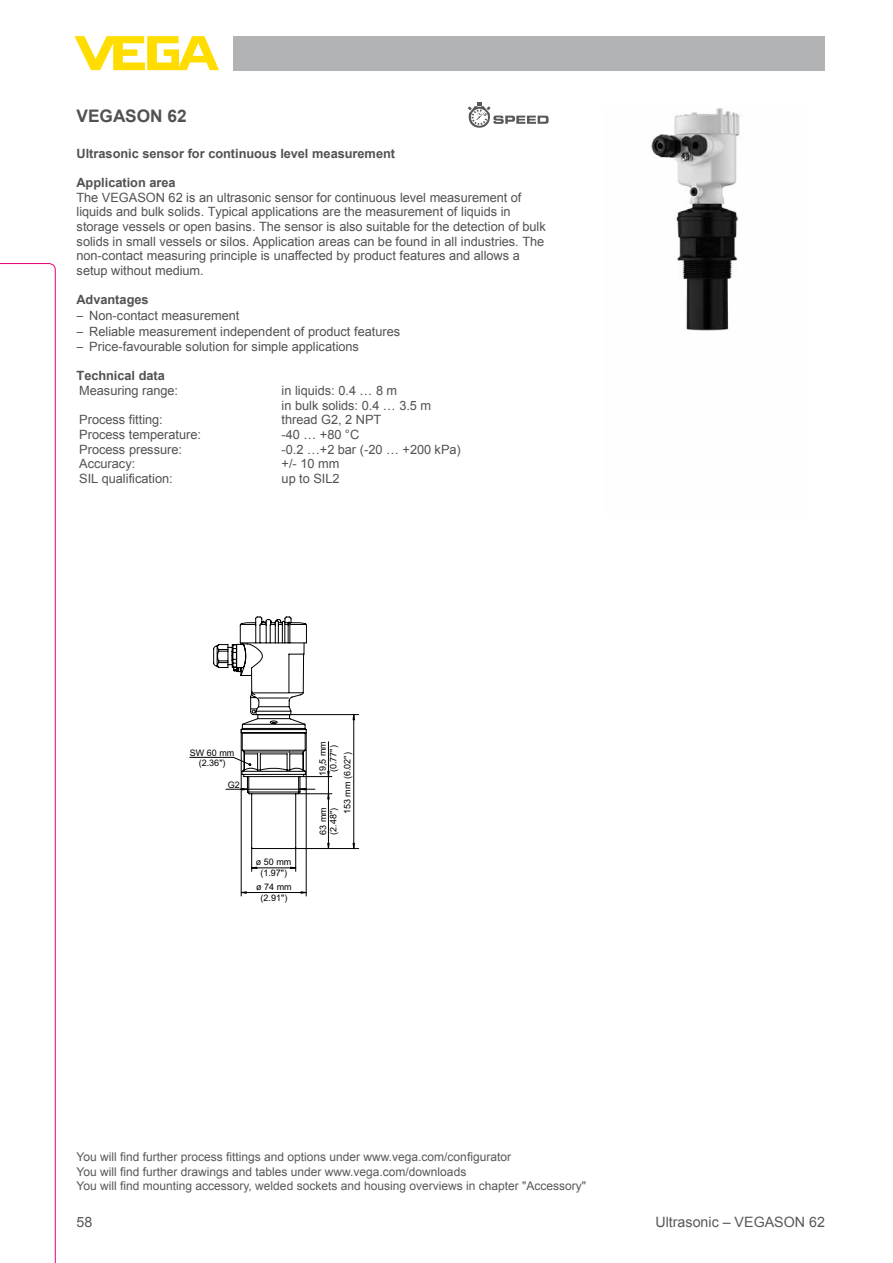
<style>
.page{position:relative;width:893px;height:1263px;background:#fff}
.page>*{position:absolute;margin:0;border:0;box-sizing:border-box;transform-origin:0 0}
.t1{font:700 17.25px "Arial";color:#525252}
.t2{font:14.25px "Arial";color:#58585a}
.t3{font:12.75px/14.7px "Arial";letter-spacing:-.005em;color:#525252}
.t4{font:700 12.75px "Arial";letter-spacing:-.005em;color:#525252}
.t5{font:12px/14.4px "Arial";color:#58585a}
.t6{font:9px/10.5px "Arial";color:#000;text-align:center}
</style>
<div class="page">
<div style="left:234px;top:36px;width:591px;height:34px;background:#b1b3b4"></div>
<svg style="left:74px;top:36px;width:145px;height:34px"></svg>
<svg style="left:468px;top:102px;width:81px;height:26px"></svg>
<img style="left:651px;top:108px;width:89px;height:223px">
<svg style="left:189px;top:617px;width:170px;height:279px"></svg>
<svg style="left:0;top:263px;width:56px;height:1000px"></svg>
<h1 class="t1" style="left:77px;top:105px;width:112px">VEGASON 62</h1>
<p class="t4" style="left:77px;top:145px;width:320px">Ultrasonic sensor for continuous level measurement</p>
<p class="t4" style="left:77px;top:174px;width:101px">Application area</p>
<p class="t3" style="left:77px;top:190px;width:471px">The VEGASON 62 is an ultrasonic sensor for continuous level measurement of liquids and bulk solids. Typical applications are the measurement of liquids in storage vessels or open basins. The sensor is also suitable for the detection of bulk solids in small vessels or silos. Application areas can be found in all industries. The non-contact measuring principle is unaffected by product features and allows a setup without medium.</p>
<p class="t4" style="left:77px;top:291px;width:74px">Advantages</p>
<p class="t3" style="left:89px;top:308px;width:312px;line-height:15.6px">Non-contact measurement<br>Reliable measurement independent of product features<br>Price-favourable solution for simple applications</p>
<p class="t4" style="left:77px;top:367px;width:90px">Technical data</p>
<p class="t3" style="left:79px;top:383px;width:100px">Measuring range:</p>
<p class="t3" style="left:282px;top:383px;width:151px">in liquids: 0.4 … 8 m<br>in bulk solids: 0.4 … 3.5 m</p>
<p class="t3" style="left:79px;top:413px;width:85px">Process fitting:</p>
<p class="t3" style="left:282px;top:413px;width:101px">thread G2, 2 NPT</p>
<p class="t3" style="left:79px;top:427px;width:123px">Process temperature:</p>
<p class="t3" style="left:282px;top:427px;width:79px">-40 … +80 °C</p>
<p class="t3" style="left:79px;top:442px;width:104px">Process pressure:</p>
<p class="t3" style="left:282px;top:442px;width:181px">-0.2 …+2 bar (-20 … +200 kPa)</p>
<p class="t3" style="left:79px;top:456px;width:58px">Accuracy:</p>
<p class="t3" style="left:282px;top:456px;width:59px">+/- 10 mm</p>
<p class="t3" style="left:79px;top:471px;width:95px">SIL qualification:</p>
<p class="t3" style="left:282px;top:471px;width:59px">up to SIL2</p>
<p class="t6" style="left:190px;top:747px;width:46px">SW 60 mm (2.36")</p>
<p class="t6" style="left:228px;top:779px;width:14px">G2</p>
<p class="t6" style="left:256px;top:857px;width:37px">ø 50 mm (1.97")</p>
<p class="t6" style="left:256px;top:882px;width:37px">ø 74 mm (2.91")</p>
<p class="t6" style="left:318px;top:776px;width:37px;rotate:-90deg">19,5 mm (0.77")</p>
<p class="t6" style="left:318px;top:835px;width:29px;text-align:left;rotate:-90deg">63 mm (2.48")</p>
<p class="t6" style="left:342px;top:814px;width:63px;rotate:-90deg">153 mm (6.02")</p>
<p class="t5" style="left:77px;top:1150px;width:511px">You will find further process fittings and options under www.vega.com/configurator<br>You will find further drawings and tables under www.vega.com/downloads<br>You will find mounting accessory, welded sockets and housing overviews in chapter "Accessory"</p>
<p class="t2" style="left:77px;top:1212px;width:17px">58</p>
<p class="t2" style="left:655px;top:1212px;width:171px">Ultrasonic – VEGASON 62</p>
</div>
